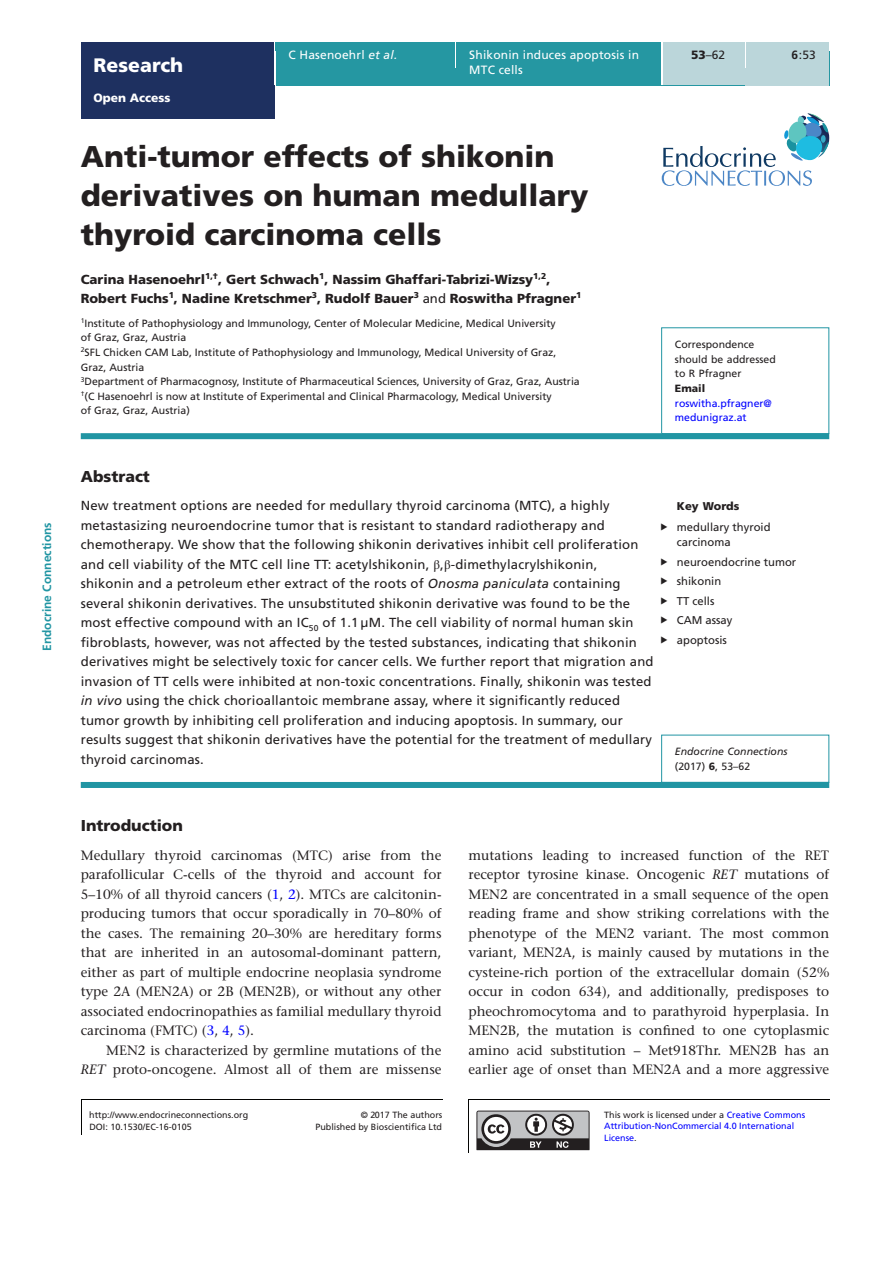
<style>
.page{position:relative;width:893px;height:1263px;background:#fff}
.page>*{position:absolute;margin:0;border:0;box-sizing:border-box;transform-origin:0 0}
.t1{font:900 30px/39px "Frutiger LT Std";color:#231f20}
.t2{font:900 19.5px "Frutiger LT Std";color:#fff}
.t3{font:900 15.75px "Frutiger LT Std";color:#231f20}
.t4{font:500 13.5px/19.5px "Stone Serif Std";color:#231f20;text-align:justify}
.t5{font:13.2px/19.5px "Frutiger LT Std";letter-spacing:.015em;color:#231f20}
.t6{font:900 13.2px/19.5px "Frutiger LT Std";color:#231f20}
.t7{font:12px "Frutiger LT Std";letter-spacing:.015em;color:#fff}
.t8{font:700 12px "Frutiger LT Std";color:#2195a3}
.t9{font:900 12px "Frutiger LT Std";color:#fff}
.t10{font:12px "Frutiger LT Std";color:#231f20}
.t11{font:11.25px/19.5px "Frutiger LT Std";color:#231f20}
.t12{font:900 11.25px "Frutiger LT Std";color:#231f20}
.t13{font:10.5px/14.7px "Frutiger LT Std";color:#231f20}
.t14{font:italic 10.5px/14.7px "Frutiger LT Std";color:#231f20}
.t15{font:10.5px/14.7px "Frutiger LT Std";color:#00f}
.t16{font:900 10.5px "Frutiger LT Std";color:#231f20}
.t17{font:9px/11.9px "Frutiger LT Std";color:#231f20;text-align:right}
.t18{font:9px/11.2px "Frutiger LT Std";color:#00f}
.s1{font-style:italic}
.s2{font-weight:900}
.s3{font-weight:400}
.s4{font-weight:700}
.s5{font-family:"STIX General"}
.s6{font-style:normal}
.s7{font-weight:900;font-style:normal}
.s8{color:#00f}
.s9{color:#231f20}
</style>
<div class="page">
<hr style="left:81px;top:1099px;width:1px;height:36px;background:#040503">
<hr style="left:468px;top:1099px;width:1px;height:54px;background:#040503">
<hr style="left:81px;top:1099px;width:361px;height:1px;background:#040503">
<hr style="left:468px;top:1099px;width:361px;height:1px;background:#040503">
<div style="left:81px;top:43px;width:193px;height:76px;background:#1e3060"></div>
<div style="left:276px;top:51px;width:553px;height:34px;background:#2597a2"></div>
<div style="left:276px;top:43px;width:179px;height:8px;background:#2597a2"></div>
<svg style="left:455px;top:51px;width:1px;height:17px"></svg>
<div style="left:456px;top:43px;width:205px;height:42px;background:#2597a2"></div>
<hr style="left:661px;top:43px;width:2px;height:42px;background:#fff">
<div style="left:663px;top:43px;width:82px;height:42px;background:#bbd6da"></div>
<div style="left:745px;top:68px;width:84px;height:17px;background:#bbd6da"></div>
<hr style="left:745px;top:43px;width:2px;height:25px;background:#fff">
<div style="left:747px;top:43px;width:82px;height:25px;background:#bbd6da"></div>
<svg style="left:662px;top:113px;width:167px;height:73px"></svg>
<svg style="left:476px;top:1110px;width:113px;height:40px;background:#8c8a8c"></svg>
<div style="left:81px;top:433px;width:748px;height:6px;background:#2195a3"></div>
<div style="left:81px;top:782px;width:748px;height:6px;background:#2195a3"></div>
<div style="left:661px;top:327px;width:168px;height:107px;border:1px solid #2195a3"></div>
<div style="left:661px;top:735px;width:168px;height:48px;border:1px solid #2195a3"></div>
<p class="t8" style="left:40px;top:651px;width:130px;rotate:-90deg">Endocrine Connections</p>
<h2 class="t2" style="left:94px;top:54px;width:91px">Research</h2>
<p class="t9" style="left:94px;top:91px;width:79px">Open Access</p>
<p class="t7" style="left:289px;top:48px;width:110px">C Hasenoehrl <span class="s1">et al.</span></p>
<p class="t7" style="left:469px;top:48px;width:171px">Shikonin induces apoptosis in</p>
<p class="t10" style="left:691px;top:48px;width:36px"><span class="s2">53</span>–62</p>
<p class="t7" style="left:469px;top:63px;width:55px">MTC cells</p>
<h1 class="t1" style="left:81px;top:136px;width:509px">Anti-tumor effects of shikonin derivatives on human medullary thyroid carcinoma cells</h1>
<p class="t6" style="left:81px;top:269px;width:502px">Carina Hasenoehrl<sup>1,†</sup>, Gert Schwach<sup>1</sup>, Nassim Ghaffari-Tabrizi-Wizsy<sup>1,2</sup>,<br>Robert Fuchs<sup>1</sup>, Nadine Kretschmer<sup>3</sup>, Rudolf Bauer<sup>3</sup> <span class="s3">and</span> Roswitha Pfragner<sup>1</sup></p>
<p class="t13" style="left:81px;top:316px;width:500px"><sup>1</sup>Institute of Pathophysiology and Immunology, Center of Molecular Medicine, Medical University<br>of Graz, Graz, Austria<br><sup>2</sup>SFL Chicken CAM Lab, Institute of Pathophysiology and Immunology, Medical University of Graz, Graz, Austria<br><sup>3</sup>Department of Pharmacognosy, Institute of Pharmaceutical Sciences, University of Graz, Graz, Austria <sup>†</sup>(C Hasenoehrl is now at Institute of Experimental and Clinical Pharmacology, Medical University<br>of Graz, Graz, Austria)</p>
<p class="t13" style="left:675px;top:337px;width:102px">Correspondence should be addressed to R Pfragner</p>
<p class="t16" style="left:675px;top:382px;width:32px">Email</p>
<p class="t15" style="left:675px;top:396px;width:99px">roswitha.pfragner@ medunigraz.at</p>
<p class="t10" style="left:791px;top:48px;width:26px"><span class="s4">6</span>:53</p>
<p class="t3" style="left:81px;top:467px;width:71px">Abstract</p>
<p class="t5" style="left:81px;top:496px;width:574px">New treatment options are needed for medullary thyroid carcinoma (MTC), a highly metastasizing neuroendocrine tumor that is resistant to standard radiotherapy and chemotherapy. We show that the following shikonin derivatives inhibit cell proliferation and cell viability of the MTC cell line TT: acetylshikonin, <span class="s5">β</span>,<span class="s5">β</span>-dimethylacrylshikonin, shikonin and a petroleum ether extract of the roots of <span class="s1">Onosma paniculata</span> containing several shikonin derivatives. The unsubstituted shikonin derivative was found to be the most effective compound with an IC<sub>50</sub> of 1.1 µM. The cell viability of normal human skin fibroblasts, however, was not affected by the tested substances, indicating that shikonin derivatives might be selectively toxic for cancer cells. We further report that migration and invasion of TT cells were inhibited at non-toxic concentrations. Finally, shikonin was tested <span class="s1">in vivo</span> using the chick chorioallantoic membrane assay, where it significantly reduced tumor growth by inhibiting cell proliferation and inducing apoptosis. In summary, our results suggest that shikonin derivatives have the potential for the treatment of medullary thyroid carcinomas.</p>
<p class="t12" style="left:677px;top:500px;width:64px">Key Words</p>
<p class="t11" style="left:677px;top:520px;width:95px;line-height:15px">medullary thyroid carcinoma</p>
<p class="t11" style="left:677px;top:552px;width:121px">neuroendocrine tumor shikonin<br>TT cells<br>CAM assay<br>apoptosis</p>
<p class="t14" style="left:675px;top:744px;width:114px">Endocrine Connections <span class="s6">(2017)</span> <span class="s7">6</span><span class="s6">, 53–62</span></p>
<p class="t3" style="left:81px;top:816px;width:104px">Introduction</p>
<p class="t4" style="left:81px;top:845px;width:362px">Medullary thyroid carcinomas (MTC) arise from the parafollicular C-cells of the thyroid and account for 5–10% of all thyroid cancers (<span class="s8">1</span>, <span class="s8">2</span>). MTCs are calcitonin&shy;producing tumors that occur sporadically in 70–80% of the cases. The remaining 20–30% are hereditary forms that are inherited in an autosomal-dominant pattern, either as part of multiple endocrine neoplasia syndrome type 2A (MEN2A) or 2B (MEN2B), or without any other associated endocrinopathies as familial medullary thyroid carcinoma (FMTC) (<span class="s8">3</span>, <span class="s8">4</span>, <span class="s8">5</span>).</p>
<p class="t4" style="left:81px;top:1040px;width:362px;text-align:right">MEN2 is characterized by germline mutations of the<br><span class="s1">RET</span> proto-oncogene. Almost all of them are missense</p>
<p class="t4" style="left:468px;top:845px;width:362px">mutations leading to increased function of the RET receptor tyrosine kinase. Oncogenic <span class="s1">RET</span> mutations of MEN2 are concentrated in a small sequence of the open reading frame and show striking correlations with the phenotype of the MEN2 variant. The most common variant, MEN2A, is mainly caused by mutations in the cysteine-rich portion of the extracellular domain (52% occur in codon 634), and additionally, predisposes to pheochromocytoma and to parathyroid hyperplasia. In MEN2B, the mutation is confined to one cytoplasmic amino acid substitution – Met918Thr. MEN2B has an earlier age of onset than MEN2A and a more aggressive</p>
<p class="t17" style="left:89px;top:1109px;width:161px">http://www.endocrineconnections.org</p>
<p class="t17" style="left:315px;top:1109px;width:128px">© 2017 The authors<br>Published by Bioscientifica Ltd</p>
<p class="t18" style="left:604px;top:1109px;width:203px"><span class="s9">This work is licensed under a</span> Creative Commons<br>Attribution-NonCommercial 4.0 International<br>License<span class="s9">.</span></p>
<p class="t17" style="left:89px;top:1121px;width:104px">DOI: 10.1530/EC-16-0105</p>
</div>
